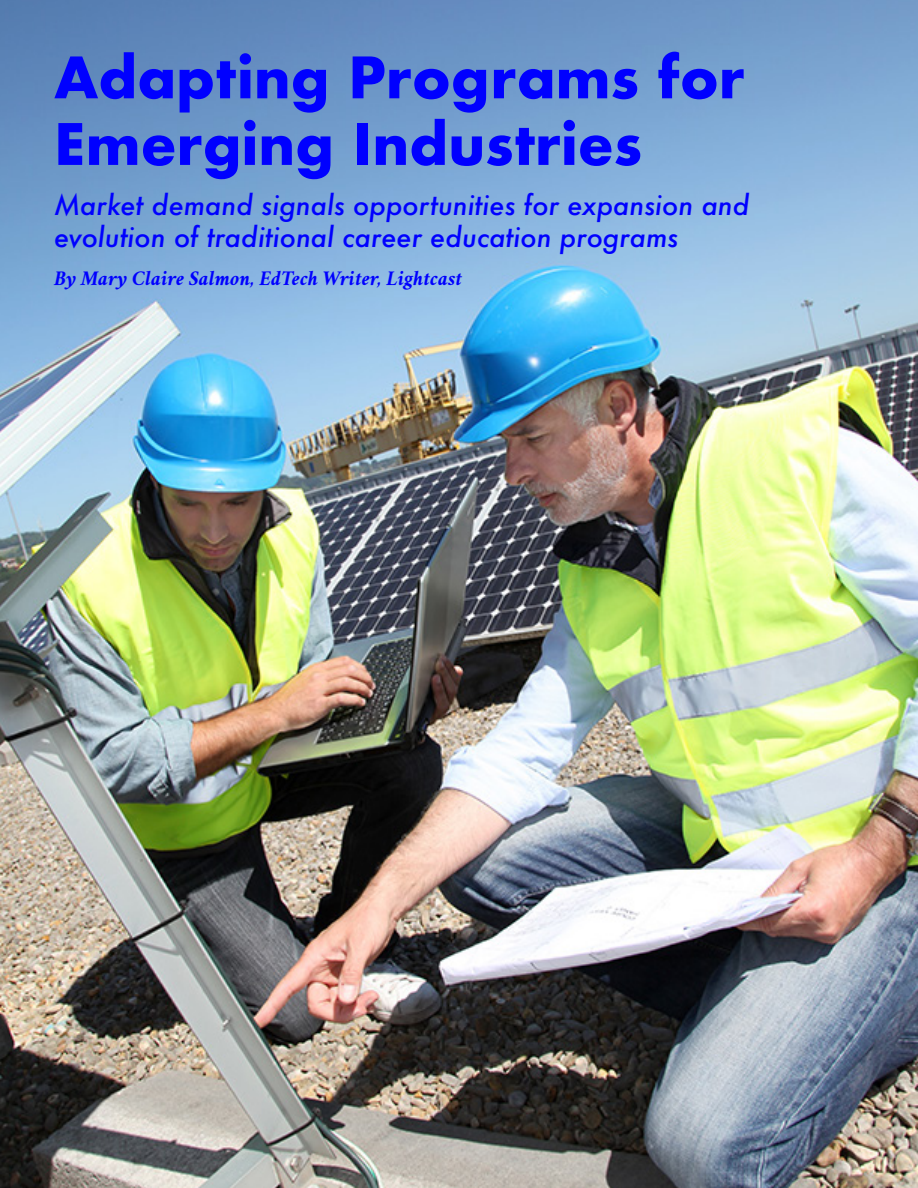
<style>
.page{position:relative;width:918px;height:1188px;background:#fff}
.page>*{position:absolute;margin:0;border:0;box-sizing:border-box;transform-origin:0 0}
.t1{font:700 55.5px/66.6px "Futura";color:#00f}
.t2{font:italic 500 27px/32.4px "Futura";color:#00f}
.title_white{font:italic 700 21px "Crimson";color:#00f}
</style>
<div class="page">
<img style="left:0;top:0;width:918px;height:1188px">
<p class="t1" style="left:54px;top:44px;width:692px">Adapting Programs for<br>Emerging Industries</p>
<p class="t2" style="left:54px;top:188px;width:697px">Market demand signals opportunities for expansion and evolution of traditional career education programs</p>
<p class="title_white" style="left:54px;top:264px;width:410px">By Mary Claire Salmon, EdTech Writer, Lightcast</p>
</div>
